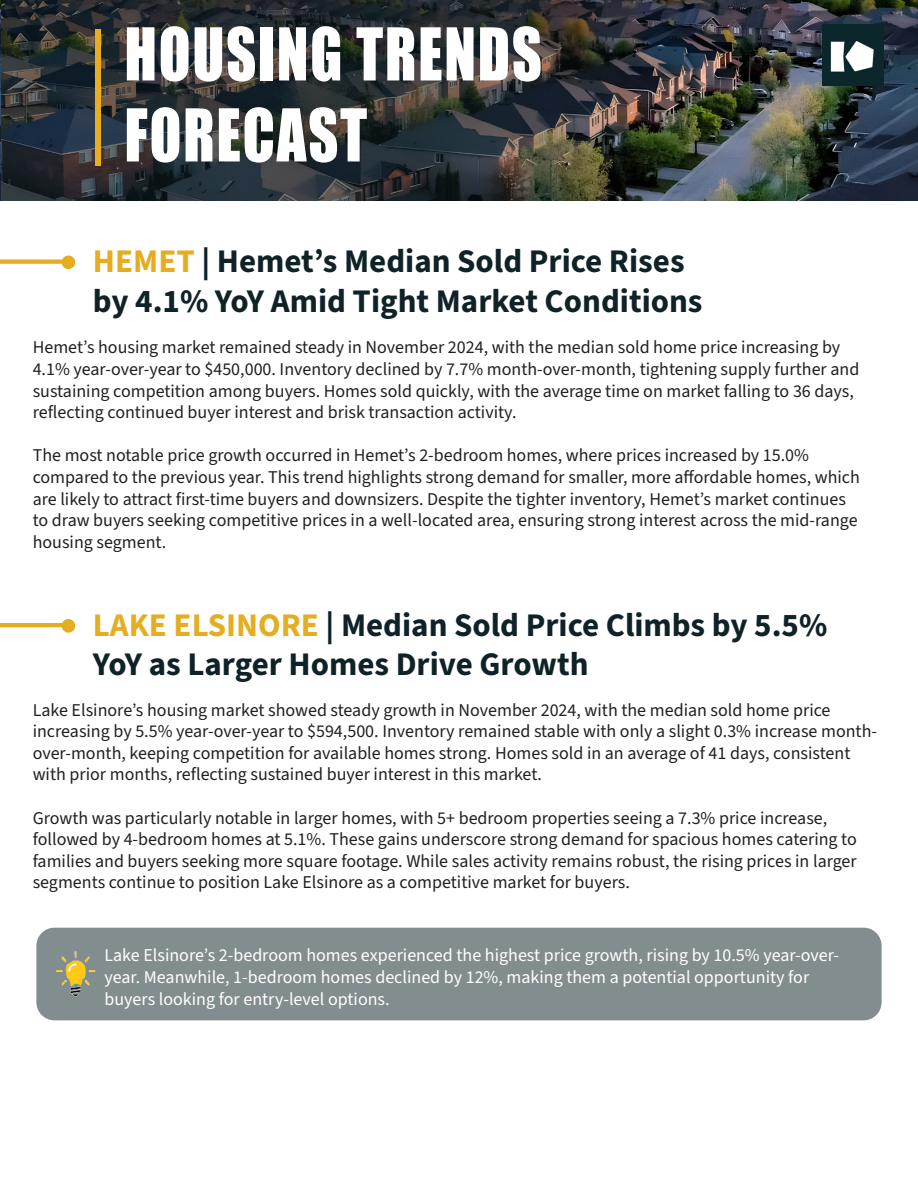
<style>
.page{position:relative;width:918px;height:1188px;background:#fff}
.page>*{position:absolute;margin:0;border:0;box-sizing:border-box;transform-origin:0 0}
.t1{font:67.2px "Impact";letter-spacing:.03em;color:#fff;scale:.87 1}
.t2{font:700 33px/39.6px "Source Sans 3";color:#0f2227}
.t3{font:18px/21.6px "Source Sans 3";color:#231f20}
.t4{font:18px/21.6px "Source Sans 3";color:#fff}
.s1{color:#e4ad22}
</style>
<div class="page">
<div style="left:0;top:259px;width:68px;height:5px;border:2px solid #e4ad22"></div>
<div style="left:62px;top:255px;width:13px;height:14px;background:#e4ad22;border-radius:50%"></div>
<div style="left:36px;top:928px;width:846px;height:92px;background:#828d8f;border-radius:18px"></div>
<img style="left:56px;top:951px;width:39px;height:45px">
<div style="left:0;top:623px;width:68px;height:4px;border:2px solid #e4ad22"></div>
<div style="left:62px;top:619px;width:13px;height:14px;background:#e4ad22;border-radius:50%"></div>
<img style="left:1px;top:0;width:917px;height:201px">
<div style="left:95px;top:29px;width:6px;height:137px;background:#e6ae22"></div>
<img style="left:822px;top:25px;width:61px;height:61px">
<p class="t1" style="left:124px;top:2px;width:482px">HOUSING TRENDS</p>
<p class="t1" style="left:124px;top:83px;width:280px">FORECAST</p>
<p class="t2" style="left:93px;top:241px;width:611px"><span class="s1">HEMET</span> | Hemet’s Median Sold Price Rises by 4.1% YoY Amid Tight Market Conditions</p>
<p class="t3" style="left:33px;top:337px;width:828px">Hemet’s housing market remained steady in November 2024, with the median sold home price increasing by 4.1% year-over-year to $450,000. Inventory declined by 7.7% month-over-month, tightening supply further and sustaining competition among buyers. Homes sold quickly, with the average time on market falling to 36 days, reflecting continued buyer interest and brisk transaction activity.</p>
<p class="t3" style="left:33px;top:445px;width:829px">The most notable price growth occurred in Hemet’s 2-bedroom homes, where prices increased by 15.0% compared to the previous year. This trend highlights strong demand for smaller, more affordable homes, which are likely to attract first-time buyers and downsizers. Despite the tighter inventory, Hemet’s market continues to draw buyers seeking competitive prices in a well-located area, ensuring strong interest across the mid-range housing segment.</p>
<p class="t2" style="left:93px;top:605px;width:736px"><span class="s1">LAKE ELSINORE</span> | Median Sold Price Climbs by 5.5%<br>YoY as Larger Homes Drive Growth</p>
<p class="t3" style="left:33px;top:699px;width:846px">Lake Elsinore’s housing market showed steady growth in November 2024, with the median sold home price increasing by 5.5% year-over-year to $594,500. Inventory remained stable with only a slight 0.3% increase month&shy;over-month, keeping competition for available homes strong. Homes sold in an average of 41 days, consistent with prior months, reflecting sustained buyer interest in this market.</p>
<p class="t3" style="left:33px;top:807px;width:826px">Growth was particularly notable in larger homes, with 5+ bedroom properties seeing a 7.3% price increase, followed by 4-bedroom homes at 5.1%. These gains underscore strong demand for spacious homes catering to families and buyers seeking more square footage. While sales activity remains robust, the rising prices in larger segments continue to position Lake Elsinore as a competitive market for buyers.</p>
<p class="t4" style="left:104px;top:945px;width:736px">Lake Elsinore’s 2-bedroom homes experienced the highest price growth, rising by 10.5% year-over&shy;year. Meanwhile, 1-bedroom homes declined by 12%, making them a potential opportunity for buyers looking for entry-level options.</p>
</div>
